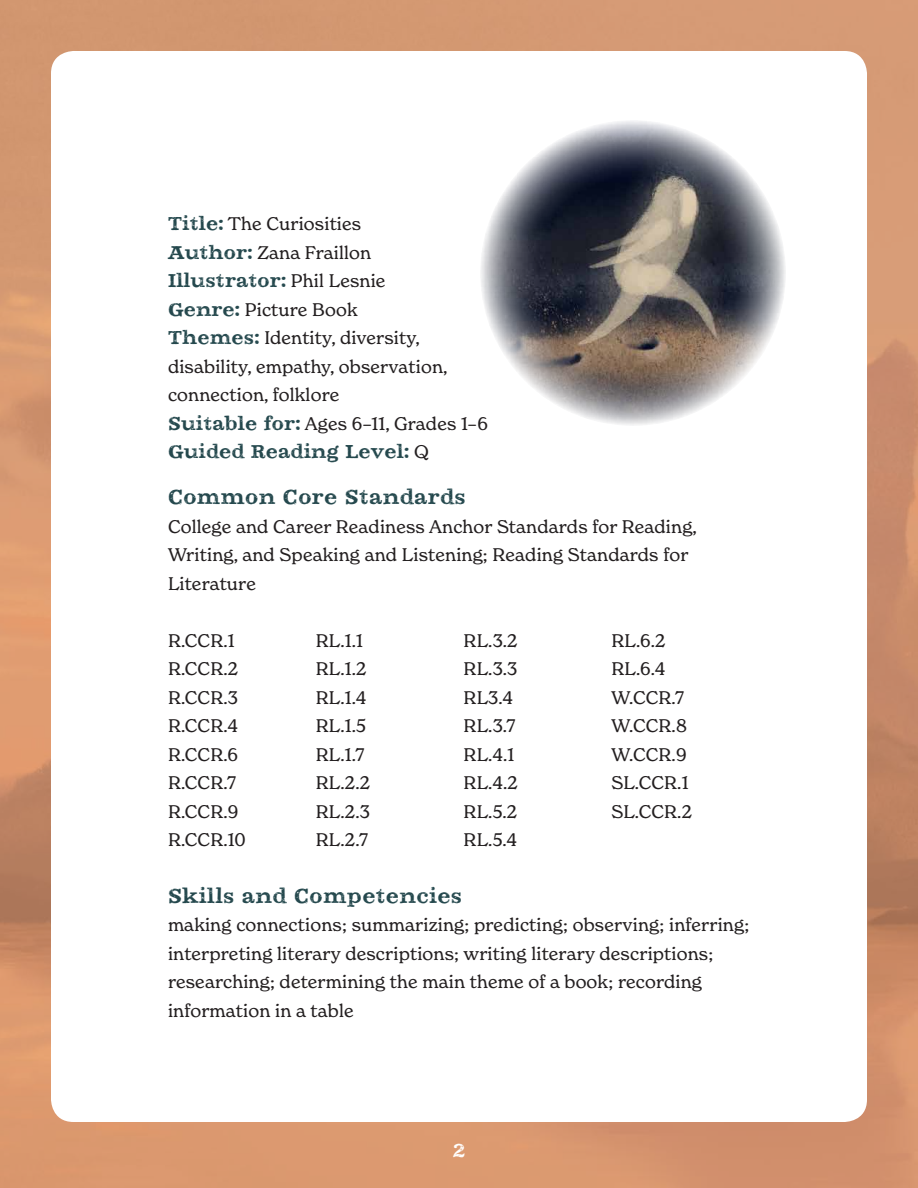
<style>
.page{position:relative;width:918px;height:1188px;background:#fff}
.page>*{position:absolute;margin:0;border:0;box-sizing:border-box;transform-origin:0 0}
.t1{font:19.5px "Zapatista";letter-spacing:.02em;color:#24484d}
.t2{font:18px/28.5px "New Spirit";letter-spacing:.01em;color:#231f20}
.t3{font:18px "Zapatista";letter-spacing:.01em;color:#24484d}
.t4{font:18px "Zapatista";color:#fff}
.s1{font-family:"Zapatista";color:#24484d}
.s2{font-family:"New Spirit";color:#231f20}
</style>
<div class="page">
<img style="left:0;top:84px;width:918px;height:1104px">
<div style="left:0;top:0;width:918px;height:84px;background:#d49972"></div>
<div style="left:51px;top:51px;width:816px;height:1071px;background:#fff;border-radius:22px"></div>
<img style="left:481px;top:121px;width:305px;height:304px">
<p class="t2" style="left:168px;top:210px;width:205px"><span class="s1">Title:</span> The Curiosities<br><span class="s1">Author:</span> Zana Fraillon</p>
<p class="t3" style="left:168px;top:269px;width:219px">Illustrator: <span class="s2">Phil Lesnie</span></p>
<p class="t2" style="left:168px;top:295px;width:321px"><span class="s1">Genre:</span> Picture Book<br><span class="s1">Themes:</span> Identity, diversity, disability, empathy, observation, connection, folklore<br><span class="s1">Suitable for:</span> Ages 6–11, Grades 1–6</p>
<p class="t3" style="left:168px;top:440px;width:262px">Guided Reading Level: <span class="s2">Q</span></p>
<p class="t1" style="left:168px;top:485px;width:299px">Common Core Standards</p>
<p class="t2" style="left:168px;top:512px;width:530px">College and Career Readiness Anchor Standards for Reading,<br>Writing, and Speaking and Listening; Reading Standards for<br>Literature</p>
<p class="t2" style="left:168px;top:626px;width:79px">R.CCR.1<br>R.CCR.2<br>R.CCR.3<br>R.CCR.4<br>R.CCR.6<br>R.CCR.7<br>R.CCR.9<br>R.CCR.10</p>
<p class="t2" style="left:316px;top:626px;width:56px">RL.1.1<br>RL.1.2<br>RL.1.4<br>RL.1.5<br>RL.1.7<br>RL.2.2<br>RL.2.3<br>RL.2.7</p>
<p class="t2" style="left:464px;top:626px;width:56px">RL.3.2<br>RL.3.3<br>RL3.4<br>RL.3.7<br>RL.4.1<br>RL.4.2<br>RL.5.2<br>RL.5.4</p>
<p class="t2" style="left:611px;top:626px;width:82px">RL.6.2<br>RL.6.4<br>W.CCR.7<br>W.CCR.8<br>W.CCR.9<br>SL.CCR.1<br>SL.CCR.2</p>
<p class="t1" style="left:168px;top:883px;width:296px">Skills and Competencies</p>
<p class="t2" style="left:168px;top:910px;width:583px">making connections; summarizing; predicting; observing; inferring; interpreting literary descriptions; writing literary descriptions; researching; determining the main theme of a book; recording information in a table</p>
<p class="t4" style="left:453px;top:1139px;width:14px">2</p>
</div>
